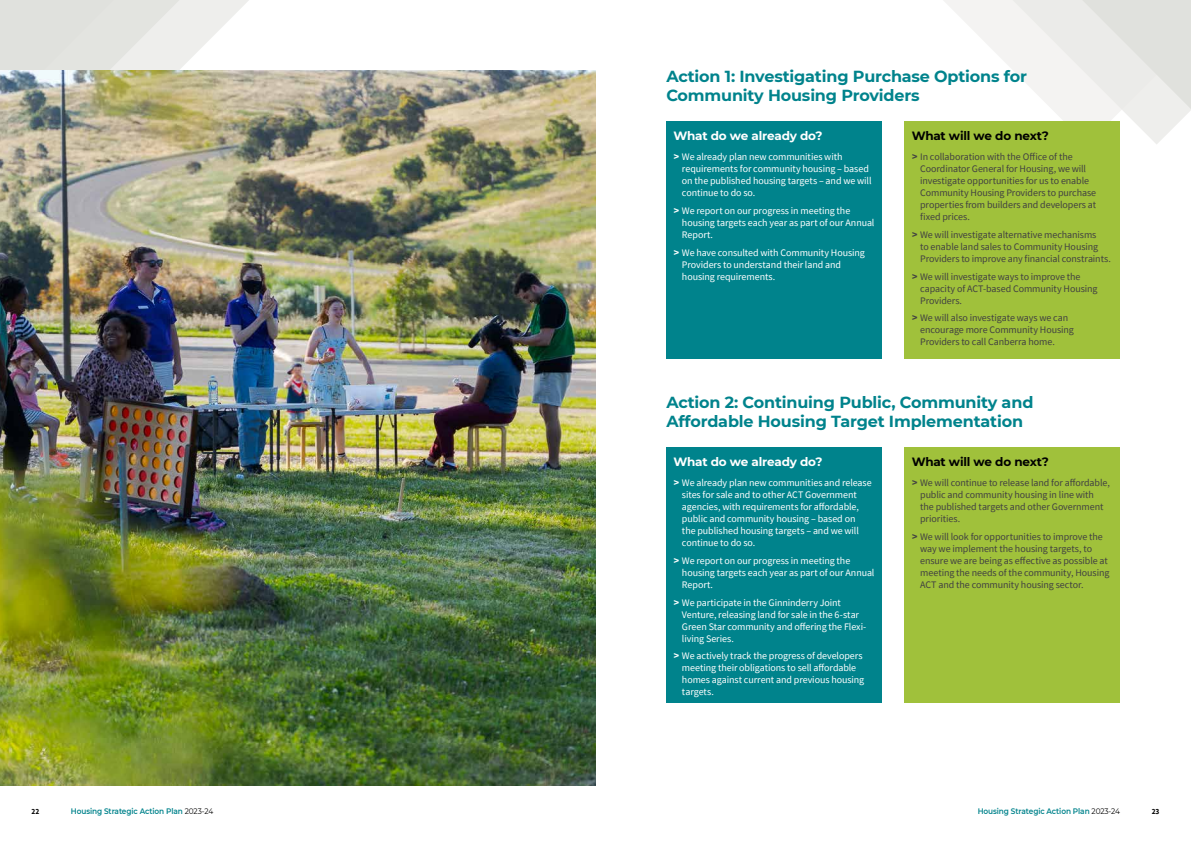
<style>
.page{position:relative;width:1191px;height:842px;background:#fff}
.page>*{position:absolute;margin:0;border:0;box-sizing:border-box;transform-origin:0 0}
.t1{font:700 16px/19.2px "Montserrat";letter-spacing:-.01em;color:#00838c}
.t2{font:700 12px "Montserrat";letter-spacing:-.02em;color:#fff}
.t3{font:700 12px "Montserrat";letter-spacing:-.02em;color:#000}
.t4{font:10px/12px "Source Sans Pro";letter-spacing:-.01em;color:#fff}
.t5{font:10px/12px "Source Sans Pro";letter-spacing:-.01em;color:#414042}
.t6{font:600 8px "Montserrat";letter-spacing:-.01em;color:#00838c;scale:.92 1}
.t7{font:700 8px "Source Sans Pro";color:#000;scale:.92 1}
.s1{font-family:"Montserrat";font-weight:700}
.s2{font-weight:400;color:#000}
</style>
<div class="page">
<svg style="left:944px;top:0;width:247px;height:144px"></svg>
<svg style="left:0;top:0;width:436px;height:71px"></svg>
<div style="left:904px;top:121px;width:216px;height:237px;background:#a0c13b"></div>
<div style="left:666px;top:121px;width:216px;height:237px;background:#00838c"></div>
<div style="left:904px;top:447px;width:216px;height:255px;background:#a0c13b"></div>
<div style="left:666px;top:447px;width:216px;height:255px;background:#00838c"></div>
<img style="left:0;top:71px;width:595px;height:714px">
<h1 class="t1" style="left:666px;top:66px;width:362px">Action 1: Investigating Purchase Options for<br>Community Housing Providers</h1>
<p class="t3" style="left:911px;top:127px;width:139px">What will we do next?</p>
<p class="t5" style="left:920px;top:151px;width:178px;text-indent:-8px"><span class="s1">&gt;</span> In collaboration with the Office of the Coordinator General for Housing, we will investigate opportunities for us to enable Community Housing Providers to purchase properties from builders and developers at fixed prices.</p>
<p class="t5" style="left:920px;top:229px;width:192px;text-indent:-8px"><span class="s1">&gt;</span> We will investigate alternative mechanisms<br>to enable land sales to Community Housing<br>Providers to improve any financial constraints.</p>
<p class="t5" style="left:920px;top:270px;width:179px;text-indent:-8px"><span class="s1">&gt;</span> We will investigate ways to improve the capacity of ACT-based Community Housing<br>Providers.</p>
<p class="t5" style="left:920px;top:312px;width:155px;text-indent:-8px"><span class="s1">&gt;</span> We will also investigate ways we can encourage more Community Housing<br>Providers to call Canberra home.</p>
<p class="t2" style="left:673px;top:127px;width:150px">What do we already do?</p>
<p class="t4" style="left:682px;top:151px;width:191px;text-indent:-8px"><span class="s1">&gt;</span> We already plan new communities with requirements for community housing – based on the published housing targets – and we will continue to do so.</p>
<p class="t4" style="left:682px;top:205px;width:194px;text-indent:-8px"><span class="s1">&gt;</span> We report on our progress in meeting the housing targets each year as part of our Annual<br>Report.</p>
<p class="t4" style="left:682px;top:246px;width:184px;text-indent:-8px"><span class="s1">&gt;</span> We have consulted with Community Housing<br>Providers to understand their land and housing requirements.</p>
<h1 class="t1" style="left:666px;top:392px;width:368px">Action 2: Continuing Public, Community and<br>Affordable Housing Target Implementation</h1>
<p class="t3" style="left:911px;top:453px;width:139px">What will we do next?</p>
<p class="t5" style="left:920px;top:477px;width:191px;text-indent:-8px"><span class="s1">&gt;</span> We will continue to release land for affordable, public and community housing in line with the published targets and other Government priorities.</p>
<p class="t5" style="left:920px;top:531px;width:191px;text-indent:-8px"><span class="s1">&gt;</span> We will look for opportunities to improve the way we implement the housing targets, to ensure we are being as effective as possible at meeting the needs of the community, Housing ACT and the community housing sector.</p>
<p class="t2" style="left:673px;top:453px;width:150px">What do we already do?</p>
<p class="t4" style="left:682px;top:477px;width:191px;text-indent:-8px"><span class="s1">&gt;</span> We already plan new communities and release sites for sale and to other ACT Government agencies, with requirements for affordable, public and community housing – based on<br>the published housing targets – and we will continue to do so.</p>
<p class="t4" style="left:682px;top:555px;width:194px;text-indent:-8px"><span class="s1">&gt;</span> We report on our progress in meeting the housing targets each year as part of our Annual<br>Report.</p>
<p class="t4" style="left:682px;top:596px;width:186px;text-indent:-8px"><span class="s1">&gt;</span> We participate in the Ginninderry Joint Venture, releasing land for sale in the 6-star Green Star community and offering the Flexi&shy;living Series.</p>
<p class="t4" style="left:682px;top:650px;width:184px;text-indent:-8px"><span class="s1">&gt;</span> We actively track the progress of developers meeting their obligations to sell affordable homes against current and previous housing targets.</p>
<p class="t7" style="left:32px;top:805px;width:10px">22</p>
<p class="t6" style="left:71px;top:805px;width:156px">Housing Strategic Action Plan <span class="s2">2023-24</span></p>
<p class="t6" style="left:977px;top:805px;width:156px">Housing Strategic Action Plan <span class="s2">2023-24</span></p>
<p class="t7" style="left:1151px;top:805px;width:10px">23</p>
</div>
